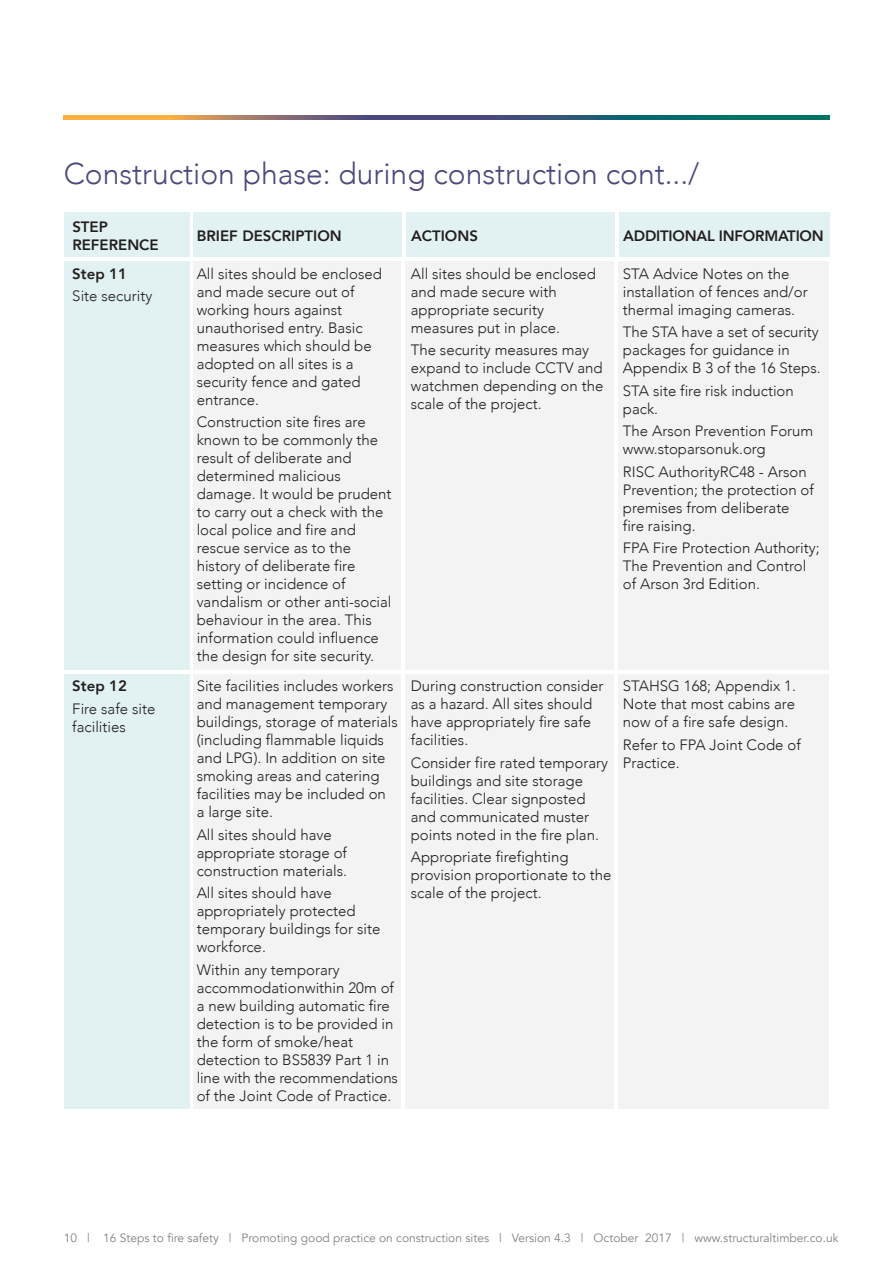
<style>
.page{position:relative;width:893px;height:1263px;background:#fff}
.page>*{position:absolute;margin:0;border:0;box-sizing:border-box;transform-origin:0 0}
.Header_STA_23_v1{font:300 30px "Avenir";color:#4a497d}
.t1{font:300 15px/18px "Avenir";color:#231f20}
.t2{font:800 15px/18px "Avenir";color:#231f20}
.t3{font:12px "Avenir";color:#808285}
.s1{font-weight:800}
</style>
<div class="page">
<svg style="left:64px;top:116px;width:765px;height:4px;background:#5f6f69"></svg>
<div style="left:406px;top:262px;width:208px;height:408px;background:#f3f3f4"></div>
<div style="left:618px;top:262px;width:211px;height:408px;background:#f3f3f4"></div>
<div style="left:194px;top:262px;width:207px;height:408px;background:#f3f3f4"></div>
<div style="left:64px;top:262px;width:125px;height:408px;background:#e2f1f1"></div>
<div style="left:406px;top:674px;width:208px;height:434px;background:#f3f3f4"></div>
<div style="left:618px;top:674px;width:211px;height:434px;background:#f3f3f4"></div>
<div style="left:194px;top:674px;width:207px;height:434px;background:#f3f3f4"></div>
<div style="left:64px;top:674px;width:125px;height:434px;background:#e2f1f1"></div>
<div style="left:64px;top:212px;width:125px;height:45px;background:#e2f1f1"></div>
<div style="left:194px;top:212px;width:208px;height:45px;background:#e2f1f1"></div>
<div style="left:406px;top:212px;width:208px;height:45px;background:#e2f1f1"></div>
<div style="left:619px;top:212px;width:210px;height:45px;background:#e2f1f1"></div>
<p class="Header_STA_23_v1" style="left:64px;top:156px;width:637px">Construction phase: during construction cont.../</p>
<p class="t2" style="left:72px;top:218px;width:88px">STEP<br>REFERENCE</p>
<p class="t2" style="left:197px;top:227px;width:146px">BRIEF DESCRIPTION</p>
<p class="t1" style="left:72px;top:263px;width:81px;line-height:22.5px"><span class="s1">Step 11<br></span>Site security</p>
<p class="t1" style="left:197px;top:265px;width:187px">All sites should be enclosed and made secure out of working hours against unauthorised entry. Basic measures which should be adopted on all sites is a security fence and gated entrance.</p>
<p class="t1" style="left:197px;top:413px;width:196px">Construction site fires are known to be commonly the result of deliberate and determined malicious damage. It would be prudent to carry out a check with the local police and fire and rescue service as to the history of deliberate fire setting or incidence of vandalism or other anti-social behaviour in the area. This information could influence the design for site security.</p>
<p class="t1" style="left:197px;top:677px;width:203px">Site facilities includes workers and management temporary buildings, storage of materials (including flammable liquids and LPG). In addition on site smoking areas and catering facilities may be included on<br>a large site.</p>
<p class="t1" style="left:197px;top:826px;width:152px">All sites should have appropriate storage of construction materials.</p>
<p class="t1" style="left:197px;top:884px;width:185px">All sites should have appropriately protected temporary buildings for site workforce.</p>
<p class="t1" style="left:197px;top:961px;width:203px">Within any temporary accommodationwithin 20m of a new building automatic fire detection is to be provided in the form of smoke/heat detection to BS5839 Part 1 in line with the recommendations of the Joint Code of Practice.</p>
<p class="t1" style="left:72px;top:675px;width:85px;line-height:22.5px"><span class="s1">Step 12<br></span>Fire safe site</p>
<p class="t1" style="left:72px;top:718px;width:55px">facilities</p>
<p class="t2" style="left:411px;top:227px;width:68px">ACTIONS</p>
<p class="t2" style="left:623px;top:227px;width:202px">ADDITIONAL INFORMATION</p>
<p class="t1" style="left:411px;top:265px;width:187px">All sites should be enclosed and made secure with appropriate security measures put in place.</p>
<p class="t1" style="left:411px;top:341px;width:194px">The security measures may expand to include CCTV and watchmen depending on the scale of the project.</p>
<p class="t1" style="left:623px;top:265px;width:186px">STA Advice Notes on the installation of fences and/or thermal imaging cameras.</p>
<p class="t1" style="left:623px;top:323px;width:199px">The STA have a set of security packages for guidance in<br>Appendix B 3 of the 16 Steps.</p>
<p class="t1" style="left:623px;top:382px;width:172px">STA site fire risk induction pack.</p>
<p class="t1" style="left:623px;top:422px;width:192px">The Arson Prevention Forum www.stoparsonuk.org</p>
<p class="t1" style="left:623px;top:463px;width:193px">RISC AuthorityRC48 - Arson<br>Prevention; the protection of premises from deliberate fire raising.</p>
<p class="t1" style="left:623px;top:539px;width:198px">FPA Fire Protection Authority;<br>The Prevention and Control of Arson 3rd Edition.</p>
<p class="t1" style="left:411px;top:677px;width:194px">During construction consider as a hazard. All sites should have appropriately fire safe facilities.</p>
<p class="t1" style="left:411px;top:754px;width:199px">Consider fire rated temporary buildings and site storage facilities. Clear signposted and communicated muster points noted in the fire plan.</p>
<p class="t1" style="left:411px;top:848px;width:202px">Appropriate firefighting provision proportionate to the scale of the project.</p>
<p class="t1" style="left:623px;top:677px;width:175px;text-align:justify">STAHSG 168; Appendix 1.<br>Note that most cabins are now of a fire safe design.</p>
<p class="t1" style="left:623px;top:736px;width:179px">Refer to FPA Joint Code of<br>Practice.</p>
<p class="t3" style="left:64px;top:1231px;width:776px">10 | 16 Steps to fire safety | Promoting good practice on construction sites | Version 4.3 | October 2017 | www.structuraltimber.co.uk</p>
</div>
